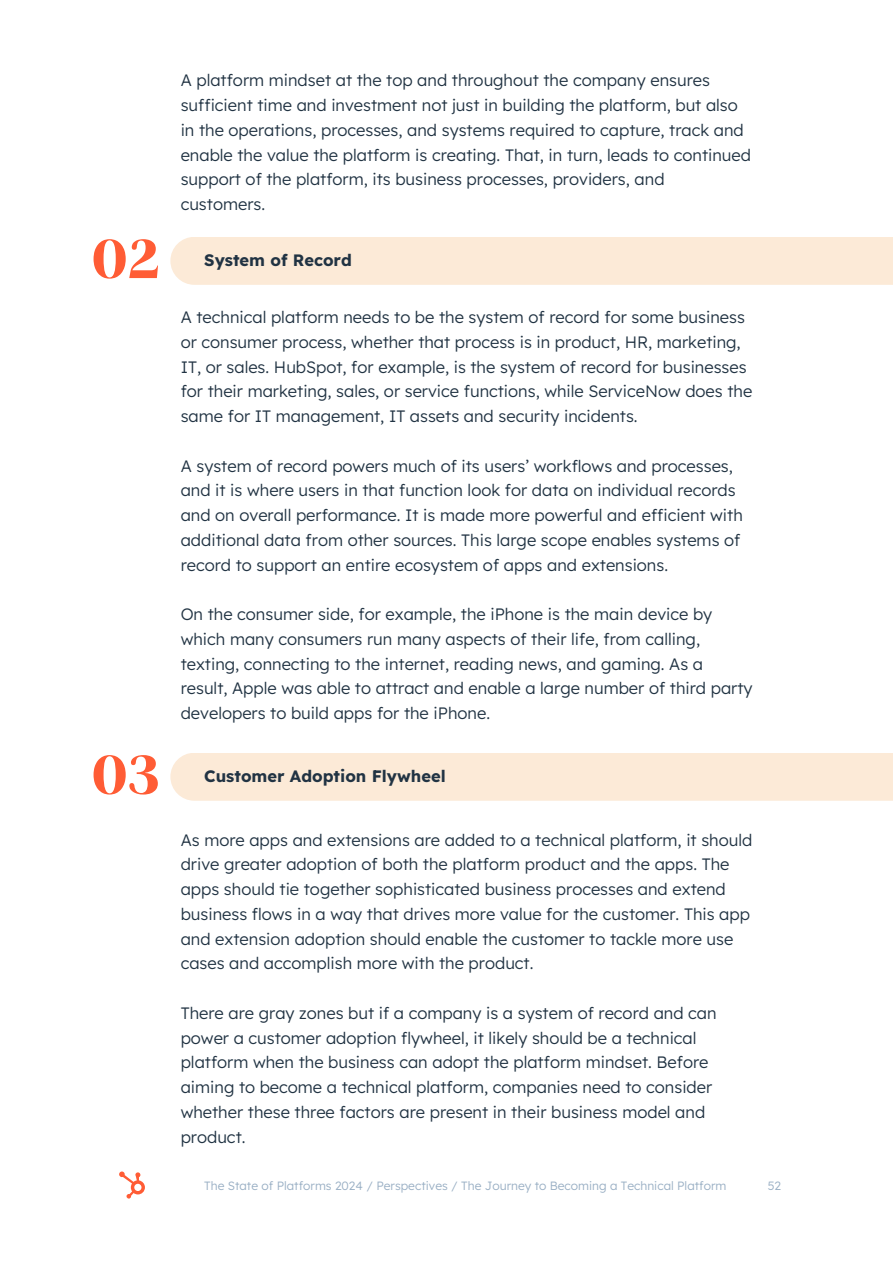
<style>
.page{position:relative;width:893px;height:1264px;background:#fff}
.page>*{position:absolute;margin:0;border:0;box-sizing:border-box;transform-origin:0 0}
.t1{font:700 57.15px "Queens";color:#ff5c35}
.t2{font:300 16.5px/24.8px "Lexend Deca";color:#213343}
.t3{font:700 16.5px "Lexend Deca";color:#213343}
.t4{font:300 12px "Lexend Deca";color:#99afc4}
</style>
<div class="page">
<svg style="left:119px;top:1171px;width:26px;height:27px"></svg>
<div style="left:170px;top:237px;width:722px;height:48px;background:#fcead7"></div>
<div style="left:170px;top:753px;width:722px;height:47px;background:#fcead7"></div>
<p class="t1" style="left:91px;top:238px;width:70px">02</p>
<p class="t1" style="left:91px;top:754px;width:70px">03</p>
<p class="t2" style="left:181px;top:68px;width:572px">A platform mindset at the top and throughout the company ensures sufficient time and investment not just in building the platform, but also in the operations, processes, and systems required to capture, track and enable the value the platform is creating. That, in turn, leads to continued support of the platform, its business processes, providers, and customers.</p>
<p class="t3" style="left:204px;top:250px;width:149px">System of Record</p>
<p class="t2" style="left:181px;top:304px;width:573px">A technical platform needs to be the system of record for some business or consumer process, whether that process is in product, HR, marketing, IT, or sales. HubSpot, for example, is the system of record for businesses for their marketing, sales, or service functions, while ServiceNow does the same for IT management, IT assets and security incidents.</p>
<p class="t2" style="left:181px;top:453px;width:563px">A system of record powers much of its users’ workflows and processes, and it is where users in that function look for data on individual records and on overall performance. It is made more powerful and efficient with additional data from other sources. This large scope enables systems of record to support an entire ecosystem of apps and extensions.</p>
<p class="t2" style="left:181px;top:601px;width:573px">On the consumer side, for example, the iPhone is the main device by which many consumers run many aspects of their life, from calling, texting, connecting to the internet, reading news, and gaming. As a result, Apple was able to attract and enable a large number of third party developers to build apps for the iPhone.</p>
<p class="t3" style="left:204px;top:765px;width:243px">Customer Adoption Flywheel</p>
<p class="t2" style="left:181px;top:827px;width:573px">As more apps and extensions are added to a technical platform, it should drive greater adoption of both the platform product and the apps. The apps should tie together sophisticated business processes and extend business flows in a way that drives more value for the customer. This app and extension adoption should enable the customer to tackle more use cases and accomplish more with the product.</p>
<p class="t2" style="left:181px;top:1000px;width:537px">There are gray zones but if a company is a system of record and can power a customer adoption flywheel, it likely should be a technical platform when the business can adopt the platform mindset. Before aiming to become a technical platform, companies need to consider whether these three factors are present in their business model and product.</p>
<p class="t4" style="left:204px;top:1177px;width:523px">The State of Platforms 2024 / Perspectives / The Journey to Becoming a Technical Platform</p>
<p class="t4" style="left:767px;top:1177px;width:15px">52</p>
</div>
